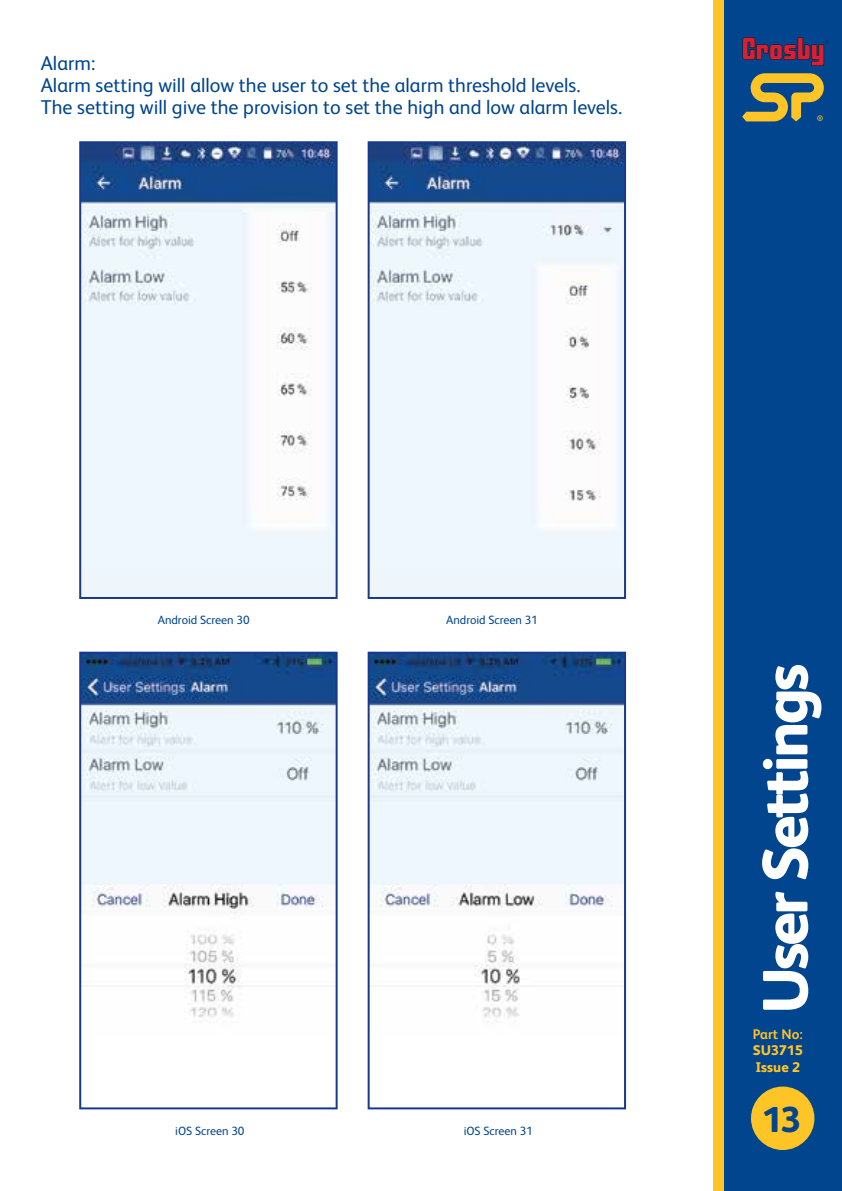
<style>
.page{position:relative;width:842px;height:1191px;background:#fff}
.page>*{position:absolute;margin:0;border:0;box-sizing:border-box;transform-origin:0 0}
.t1{font:800 64px "FS Albert";letter-spacing:-.05em;color:#fff}
.t2{font:800 36px "FS Albert";color:#00458d}
.t3{font:20px/22px "FS Albert";color:#00458d}
.t4{font:800 14px/16.8px "FS Albert";color:#ffc425}
.t5{font:700 14px "FS Albert";color:#ffc425}
.t6{font:12px "FS Albert";color:#00458d}
</style>
<div class="page">
<div style="left:723px;top:0;width:119px;height:1191px;background:#00458d"></div>
<div style="left:713px;top:0;width:10px;height:1191px;background:#ffc425"></div>
<div style="left:751px;top:1086px;width:63px;height:64px;background:#ffc425;border-radius:50%"></div>
<svg style="left:79px;top:651px;width:259px;height:458px"></svg>
<svg style="left:79px;top:141px;width:259px;height:458px;fill:#eef7fe"></svg>
<svg style="left:368px;top:651px;width:258px;height:458px"></svg>
<svg style="left:368px;top:141px;width:258px;height:458px;fill:#eef7fe"></svg>
<svg style="left:742px;top:73px;width:82px;height:48px"></svg>
<svg style="left:742px;top:37px;width:87px;height:29px"></svg>
<p class="t3" style="left:41px;top:52px;width:583px">Alarm:<br>Alarm setting will allow the user to set the alarm threshold levels.<br>The setting will give the provision to set the high and low alarm levels.</p>
<p class="t6" style="left:158px;top:613px;width:93px">Android Screen 30</p>
<p class="t6" style="left:446px;top:613px;width:93px">Android Screen 31</p>
<p class="t6" style="left:175px;top:1123px;width:71px">iOS Screen 30</p>
<p class="t6" style="left:464px;top:1123px;width:71px">iOS Screen 31</p>
<h1 class="t1" style="left:748px;top:1014px;width:352px;rotate:-90deg">User Settings</h1>
<p class="t5" style="left:753px;top:1025px;width:51px">Part No:</p>
<p class="t4" style="left:753px;top:1042px;width:52px">SU3715<br>Issue 2</p>
<h2 class="t2" style="left:761px;top:1098px;width:42px">13</h2>
</div>
